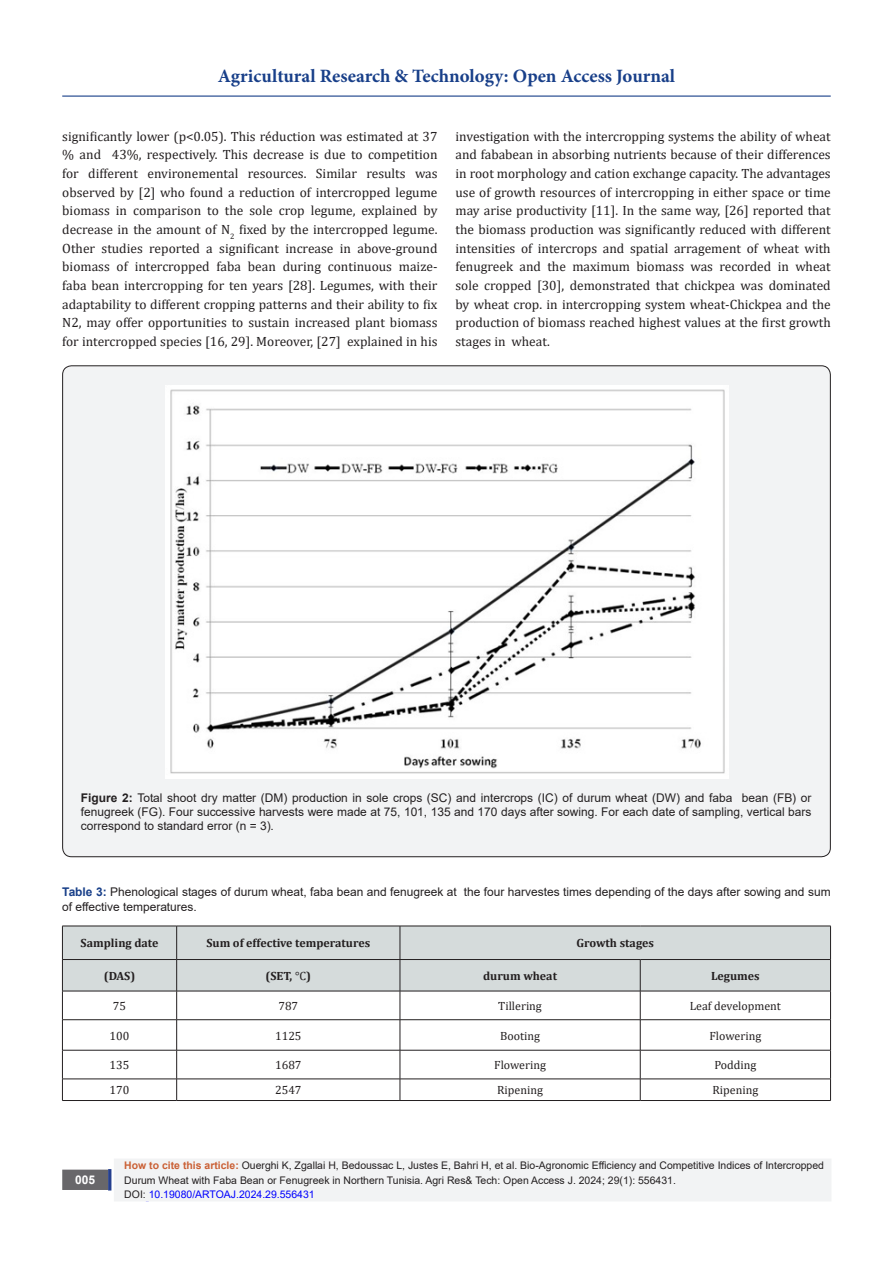
<style>
.page{position:relative;width:893px;height:1263px;background:#fff}
.page>*{position:absolute;margin:0;border:0;box-sizing:border-box;transform-origin:0 0}
.t1{font:700 18.9px "Minion Pro";color:#183f89}
.t2{font:13.5px/18.8px "Cambria";color:#231f20;text-align:justify}
.t3{font:12px/14.4px "Arial";color:#231f20;text-align:justify}
.t4{font:12px "Cambria";color:#231f20}
.t5{font:700 12px "Cambria";color:#231f20}
.t6{font:700 12px "Arial";color:#fff}
.t7{font:10.5px/14.4px "Arial";color:#231f20}
.s1{font-weight:700}
.s2{font-weight:700;color:#183f89}
.s3{font-weight:400}
.s4{font-weight:700;color:#ca6035}
.s5{color:#00f}
</style>
<div class="page">
<div style="left:115px;top:1159px;width:716px;height:42px;background:#f2f3f4"></div>
<div style="left:63px;top:1170px;width:44px;height:19px;background:#68676a"></div>
<div style="left:62px;top:1169px;width:46px;height:21px;border:2px solid #68676a"></div>
<div style="left:108px;top:1169px;width:3px;height:21px;background:#253f8e;border:2px solid #253f8e"></div>
<hr style="left:62px;top:96px;width:769px;height:1px;background:#183f89">
<div style="left:63px;top:366px;width:767px;height:491px;background:#f2f3f4;border-radius:9px"></div>
<img style="left:166px;top:386px;width:562px;height:392px">
<div style="left:63px;top:927px;width:767px;height:64px;background:#d5dbdb"></div>
<hr style="left:62px;top:926px;width:115px;height:1px;background:#231f20">
<hr style="left:62px;top:926px;width:1px;height:33px;background:#231f20">
<hr style="left:177px;top:926px;width:223px;height:1px;background:#231f20">
<hr style="left:176px;top:926px;width:1px;height:33px;background:#231f20">
<hr style="left:400px;top:926px;width:240px;height:1px;background:#231f20">
<hr style="left:400px;top:926px;width:1px;height:33px;background:#231f20">
<hr style="left:640px;top:926px;width:191px;height:1px;background:#231f20">
<hr style="left:830px;top:926px;width:1px;height:33px;background:#231f20">
<hr style="left:62px;top:959px;width:115px;height:1px;background:#231f20">
<hr style="left:62px;top:960px;width:1px;height:31px;background:#231f20">
<hr style="left:177px;top:959px;width:223px;height:1px;background:#231f20">
<hr style="left:176px;top:960px;width:1px;height:31px;background:#231f20">
<hr style="left:400px;top:959px;width:240px;height:1px;background:#231f20">
<hr style="left:400px;top:960px;width:1px;height:31px;background:#231f20">
<hr style="left:640px;top:959px;width:191px;height:1px;background:#231f20">
<hr style="left:640px;top:960px;width:1px;height:31px;background:#231f20">
<hr style="left:830px;top:960px;width:1px;height:31px;background:#231f20">
<hr style="left:62px;top:991px;width:115px;height:1px;background:#231f20">
<svg style="left:62px;top:991px;width:1px;height:28px"></svg>
<hr style="left:177px;top:991px;width:223px;height:1px;background:#231f20">
<svg style="left:176px;top:991px;width:1px;height:28px"></svg>
<hr style="left:400px;top:991px;width:240px;height:1px;background:#231f20">
<svg style="left:400px;top:991px;width:1px;height:28px"></svg>
<hr style="left:640px;top:991px;width:191px;height:1px;background:#231f20">
<svg style="left:640px;top:991px;width:1px;height:28px"></svg>
<svg style="left:830px;top:991px;width:1px;height:28px"></svg>
<hr style="left:62px;top:1019px;width:115px;height:1px;background:#231f20">
<hr style="left:62px;top:1020px;width:1px;height:30px;background:#231f20">
<hr style="left:177px;top:1019px;width:223px;height:1px;background:#231f20">
<hr style="left:176px;top:1020px;width:1px;height:30px;background:#231f20">
<hr style="left:400px;top:1019px;width:240px;height:1px;background:#231f20">
<hr style="left:400px;top:1020px;width:1px;height:30px;background:#231f20">
<hr style="left:640px;top:1019px;width:191px;height:1px;background:#231f20">
<hr style="left:640px;top:1020px;width:1px;height:30px;background:#231f20">
<hr style="left:830px;top:1020px;width:1px;height:30px;background:#231f20">
<hr style="left:62px;top:1050px;width:115px;height:1px;background:#231f20">
<hr style="left:177px;top:1050px;width:223px;height:1px;background:#231f20">
<hr style="left:400px;top:1050px;width:240px;height:1px;background:#231f20">
<hr style="left:640px;top:1050px;width:191px;height:1px;background:#231f20">
<hr style="left:62px;top:1079px;width:115px;height:1px;background:#231f20">
<svg style="left:62px;top:1050px;width:1px;height:50px"></svg>
<hr style="left:177px;top:1079px;width:223px;height:1px;background:#231f20">
<svg style="left:176px;top:1050px;width:1px;height:50px"></svg>
<hr style="left:400px;top:1079px;width:240px;height:1px;background:#231f20">
<svg style="left:400px;top:1050px;width:1px;height:50px"></svg>
<hr style="left:640px;top:1079px;width:191px;height:1px;background:#231f20">
<svg style="left:640px;top:1050px;width:1px;height:50px"></svg>
<svg style="left:830px;top:1050px;width:1px;height:50px"></svg>
<hr style="left:62px;top:1100px;width:115px;height:1px;background:#231f20">
<hr style="left:177px;top:1100px;width:223px;height:1px;background:#231f20">
<hr style="left:400px;top:1100px;width:240px;height:1px;background:#231f20">
<hr style="left:640px;top:1100px;width:191px;height:1px;background:#231f20">
<h1 class="t1" style="left:218px;top:63px;width:459px">Agricultural Research &amp; Technology: Open Access Journal</h1>
<p class="t2" style="left:62px;top:127px;width:377px">significantly lower (p&lt;0.05). This réduction was estimated at 37 % and 43%, respectively. This decrease is due to competition for different environemental resources. Similar results was observed by [2] who found a reduction of intercropped legume biomass in comparison to the sole crop legume, explained by decrease in the amount of N<sub>2</sub> fixed by the intercropped legume.<br>Other studies reported a significant increase in above-ground biomass of intercropped faba bean during continuous maize&shy;faba bean intercropping for ten years [28]. Legumes, with their adaptability to different cropping patterns and their ability to fix N2, may offer opportunities to sustain increased plant biomass for intercropped species [16, 29]. Moreover, [27] explained in his</p>
<p class="t2" style="left:455px;top:127px;width:377px">investigation with the intercropping systems the ability of wheat and fababean in absorbing nutrients because of their differences in root morphology and cation exchange capacity. The advantages use of growth resources of intercropping in either space or time may arise productivity [11]. In the same way, [26] reported that the biomass production was significantly reduced with different intensities of intercrops and spatial arragement of wheat with fenugreek and the maximum biomass was recorded in wheat sole cropped [30], demonstrated that chickpea was dominated by wheat crop. in intercropping system wheat-Chickpea and the production of biomass reached highest values at the first growth stages in wheat.</p>
<p class="t3" style="left:81px;top:790px;width:732px"><span class="s1">Figure 2:</span> Total shoot dry matter (DM) production in sole crops (SC) and intercrops (IC) of durum wheat (DW) and faba bean (FB) or fenugreek (FG). Four successive harvests were made at 75, 101, 135 and 170 days after sowing. For each date of sampling, vertical bars correspond to standard error (n = 3).</p>
<p class="t3" style="left:62px;top:885px;width:770px"><span class="s2">Table 3:</span> Phenological stages of durum wheat, faba bean and fenugreek at the four harvestes times depending of the days after sowing and sum of effective temperatures.</p>
<p class="t5" style="left:81px;top:935px;width:79px">Sampling date</p>
<p class="t5" style="left:206px;top:935px;width:165px">Sum of effective temperatures</p>
<p class="t5" style="left:576px;top:935px;width:79px">Growth stages</p>
<p class="t5" style="left:104px;top:967px;width:33px">(DAS)</p>
<p class="t5" style="left:265px;top:967px;width:47px">(SET, <span class="s3">°C</span>)</p>
<p class="t5" style="left:483px;top:967px;width:75px">durum wheat</p>
<p class="t5" style="left:711px;top:967px;width:50px">Legumes</p>
<p class="t4" style="left:113px;top:999px;width:15px">75</p>
<p class="t4" style="left:278px;top:999px;width:21px">787</p>
<p class="t4" style="left:498px;top:999px;width:45px">Tillering</p>
<p class="t4" style="left:690px;top:999px;width:93px">Leaf development</p>
<p class="t4" style="left:110px;top:1028px;width:21px">100</p>
<p class="t4" style="left:275px;top:1028px;width:28px">1125</p>
<p class="t4" style="left:500px;top:1028px;width:41px">Booting</p>
<p class="t4" style="left:709px;top:1028px;width:53px">Flowering</p>
<p class="t4" style="left:110px;top:1058px;width:21px">135</p>
<p class="t4" style="left:275px;top:1058px;width:28px">1687</p>
<p class="t4" style="left:494px;top:1058px;width:53px">Flowering</p>
<p class="t4" style="left:714px;top:1058px;width:44px">Podding</p>
<p class="t4" style="left:110px;top:1083px;width:21px">170</p>
<p class="t4" style="left:275px;top:1083px;width:28px">2547</p>
<p class="t4" style="left:497px;top:1083px;width:47px">Ripening</p>
<p class="t4" style="left:712px;top:1083px;width:47px">Ripening</p>
<p class="t6" style="left:75px;top:1171px;width:22px">005</p>
<p class="t7" style="left:124px;top:1158px;width:701px"><span class="s4">How to cite this article:</span> Ouerghi K, Zgallai H, Bedoussac L, Justes E, Bahri H, et al. Bio-Agronomic Efficiency and Competitive Indices of Intercropped<br>Durum Wheat with Faba Bean or Fenugreek in Northern Tunisia. Agri Res&amp; Tech: Open Access J. 2024; 29(1): 556431.<br>DOI: <span class="s5">10.19080/ARTOAJ.2024.29.556431</span></p>
</div>
